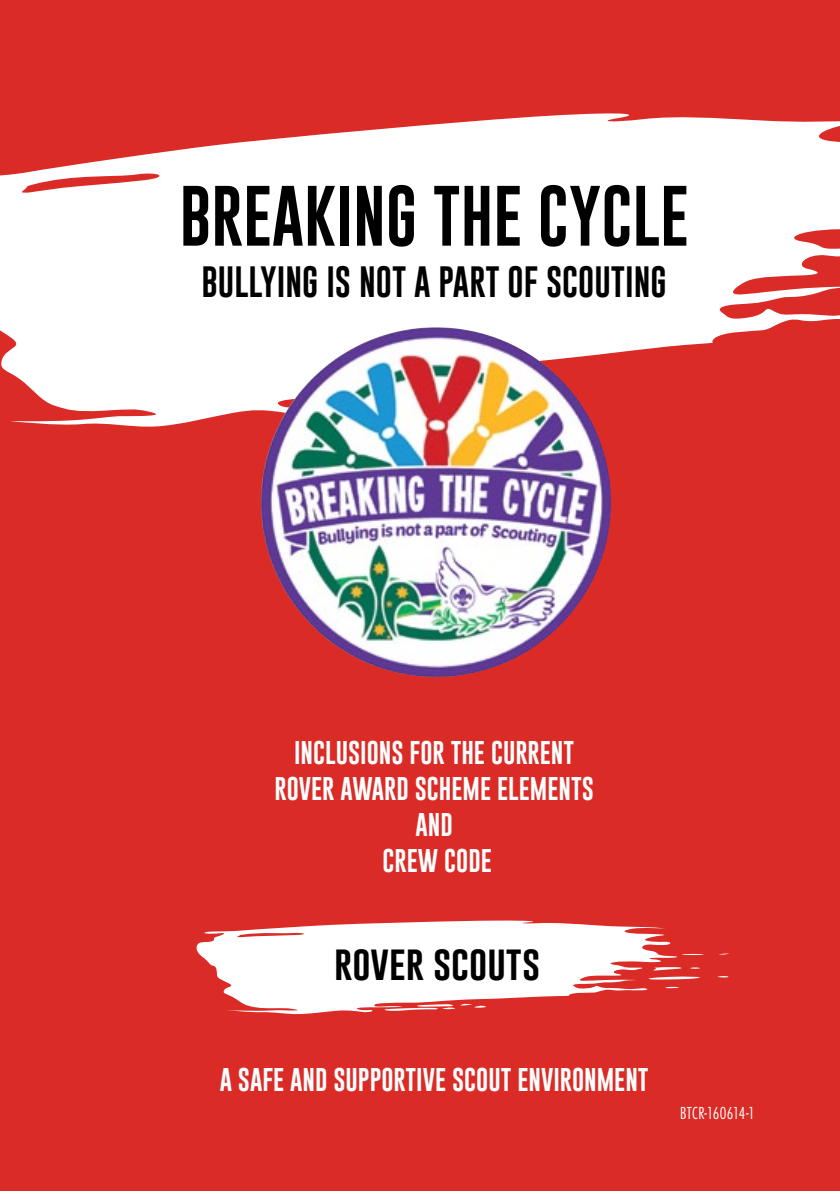
<style>
.page{position:relative;width:840px;height:1191px;background:#fff}
.page>*{position:absolute;margin:0;border:0;box-sizing:border-box;transform-origin:0 0}
.t1{font:62.4px "Gobold";color:#000}
.t2{font:36px "Gobold";color:#000}
.t3{font:32px "Gobold";color:#000}
.t4{font:24px/36px "Gobold";color:#fff;text-align:center}
.t5{font:300 condensed 16px "Futura";letter-spacing:.015em;color:#fff}
</style>
<div class="page">
<div style="left:0;top:0;width:839px;height:1191px;background:#db2b27"></div>
<svg style="left:0;top:113px;width:839px;height:314px;fill:#fff"></svg>
<svg style="left:196px;top:920px;width:483px;height:94px;fill:#fff"></svg>
<svg style="left:378px;top:1004px;width:111px;height:6px"></svg>
<svg style="left:717px;top:976px;width:12px;height:1px"></svg>
<svg style="left:645px;top:966px;width:55px;height:13px"></svg>
<svg style="left:662px;top:986px;width:17px;height:2px"></svg>
<svg style="left:677px;top:953px;width:52px;height:2px"></svg>
<img style="left:261px;top:327px;width:349px;height:350px;border-radius:175px">
<h1 class="t1" style="left:179px;top:176px;width:510px">BREAKING THE CYCLE</h1>
<h3 class="t3" style="left:201px;top:261px;width:466px">BULLYING IS NOT A PART OF SCOUTING</h3>
<p class="t4" style="left:274px;top:735px;width:320px">INCLUSIONS FOR THE CURRENT<br>ROVER AWARD SCHEME ELEMENTS<br>AND<br>CREW CODE</p>
<h2 class="t2" style="left:334px;top:939px;width:207px">rover scouts</h2>
<p class="t4" style="left:219px;top:1061px;width:430px">A SAFE AND SUPPORTIVE SCOUT ENVIRONMENT</p>
<p class="t5" style="left:679px;top:1102px;width:76px">BTCR-160614-1</p>
</div>
